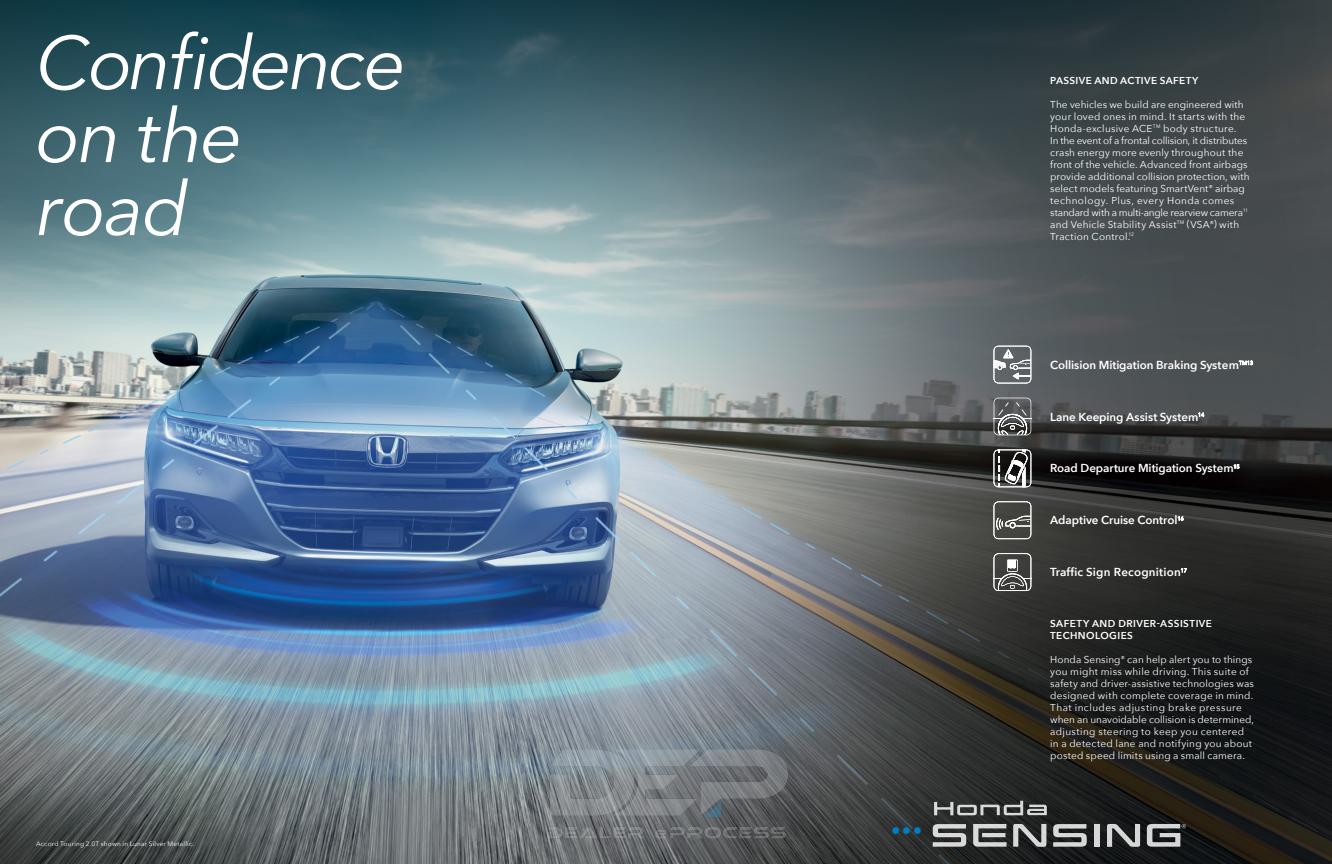
<style>
.page{position:relative;width:1332px;height:864px;background:#fff}
.page>*{position:absolute;margin:0;border:0;box-sizing:border-box;transform-origin:0 0}
.t1{font:italic 75px/73px "Avenir Next";letter-spacing:-.03em;color:#fff}
.t2{font:900 36.3px "Avenir";color:#007dc3}
.t3{font:600 11.6px "Avenir Next";letter-spacing:-.005em;color:#fff}
.t4{font:600 11.6px "Avenir Next";letter-spacing:.02em;color:#fff}
.t5{font:10px/12px "Avenir Next";letter-spacing:.015em;color:#fff}
.t6{font:600 10px/12px "Avenir Next";letter-spacing:.04em;color:#fff}
.t7{font:6.5px "Avenir Next";letter-spacing:.03em;color:#fff}
</style>
<div class="page">
<img style="left:0;top:0;width:1332px;height:864px">
<svg style="left:933px;top:824px;width:33px;height:23px"></svg>
<svg style="left:1053px;top:824px;width:34px;height:23px"></svg>
<svg style="left:973px;top:824px;width:34px;height:23px"></svg>
<svg style="left:1013px;top:824px;width:33px;height:23px"></svg>
<div style="left:1094px;top:824px;width:5px;height:23px;background:#d6d7d7"></div>
<svg style="left:1107px;top:824px;width:33px;height:23px"></svg>
<svg style="left:934px;top:801px;width:113px;height:14px;background:#696a6a"></svg>
<svg style="left:1147px;top:824px;width:39px;height:23px"></svg>
<svg style="left:994px;top:450px;width:37px;height:37px"></svg>
<svg style="left:994px;top:501px;width:37px;height:38px"></svg>
<svg style="left:994px;top:398px;width:37px;height:37px"></svg>
<svg style="left:994px;top:346px;width:37px;height:37px"></svg>
<svg style="left:994px;top:553px;width:37px;height:38px"></svg>
<img style="left:533px;top:725px;width:266px;height:134px">
<h1 class="t1" style="left:36px;top:23px;width:372px">Confidence on the road</h1>
<p class="t7" style="left:36px;top:838px;width:160px">Accord Touring 2.0T shown in Lunar Silver Metallic.</p>
<h2 class="t2" style="left:890px;top:790px;width:34px">...</h2>
<p class="t6" style="left:1050px;top:74px;width:150px">PASSIVE AND ACTIVE SAFETY</p>
<p class="t5" style="left:1050px;top:98px;width:201px">The vehicles we build are engineered with your loved ones in mind. It starts with the Honda-exclusive ACE<sup>TM</sup> body structure.<br>In the event of a frontal collision, it distributes crash energy more evenly throughout the front of the vehicle. Advanced front airbags provide additional collision protection, with select models featuring SmartVent<sup>®</sup> airbag technology. Plus, every Honda comes standard with a multi-angle rearview camera<sup>11 </sup>and Vehicle Stability Assist<sup>TM</sup> (VSA<sup>®</sup>) with Traction Control.<sup>12</sup></p>
<p class="t3" style="left:1050px;top:355px;width:204px">Collision Mitigation Braking System<sup>TM13</sup></p>
<p class="t3" style="left:1050px;top:407px;width:155px">Lane Keeping Assist System<sup>14</sup></p>
<p class="t3" style="left:1050px;top:458px;width:191px">Road Departure Mitigation System<sup>15</sup></p>
<p class="t3" style="left:1050px;top:510px;width:135px">Adaptive Cruise Control<sup>16</sup></p>
<p class="t4" style="left:1050px;top:562px;width:138px">Traffic Sign Recognition<sup>17</sup></p>
<p class="t6" style="left:1050px;top:617px;width:163px">SAFETY AND DRIVER-ASSISTIVE<br>TECHNOLOGIES</p>
<p class="t5" style="left:1050px;top:653px;width:205px">Honda Sensing<sup>®</sup> can help alert you to things you might miss while driving. This suite of safety and driver-assistive technologies was designed with complete coverage in mind.<br>That includes adjusting brake pressure when an unavoidable collision is determined, adjusting steering to keep you centered in a detected lane and notifying you about posted speed limits using a small camera.</p>
</div>
